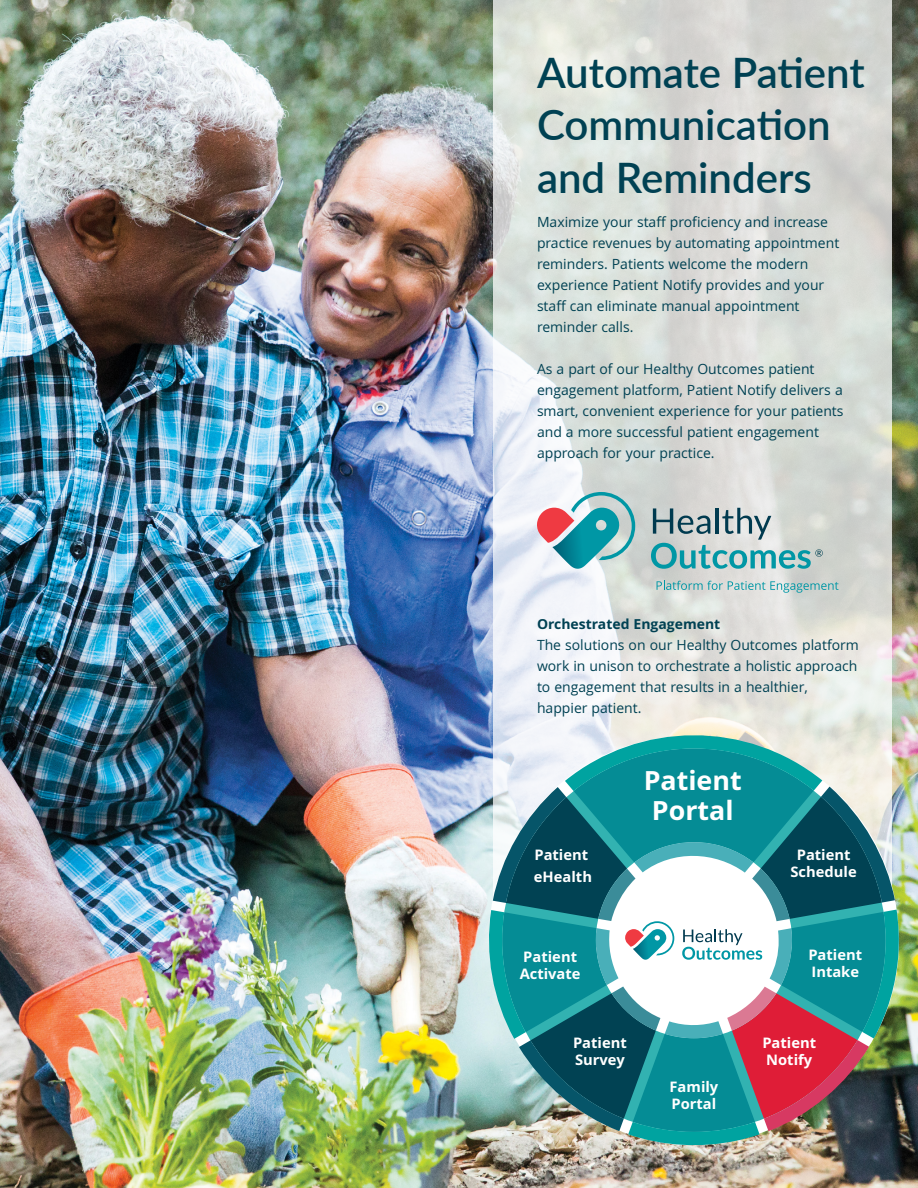
<style>
.page{position:relative;width:918px;height:1188px;background:#fff}
.page>*{position:absolute;margin:0;border:0;box-sizing:border-box;transform-origin:0 0}
.t1{font:600 42px/52.5px "Lato";color:#004153}
.t2{font:700 28.8px/29.1px "Khula";color:#fff}
.t3{font:700 15.75px/16.8px "Khula";color:#fff}
.t4{font:15px/21px "Khula";color:#004153}
.t5{font:700 15px "Khula";color:#004153}
</style>
<div class="page">
<img style="left:0;top:0;width:918px;height:1188px">
<svg style="left:494px;top:0;width:398px;height:708px;background:#dcdfdb"></svg>
<img style="left:481px;top:708px;width:420px;height:449px">
<svg style="left:485px;top:720px;width:414px;height:428px"></svg>
<svg style="left:537px;top:492px;width:98px;height:77px"></svg>
<svg style="left:657px;top:581px;width:181px;height:12px;background:#afcccc"></svg>
<svg style="left:651px;top:508px;width:172px;height:61px;background:#a5c1c2"></svg>
<h1 class="t1" style="left:537px;top:44px;width:329px">Automate Patient<br>Communication and Reminders</h1>
<p class="t4" style="left:537px;top:211px;width:304px">Maximize your staff proficiency and increase practice revenues by automating appointment reminders. Patients welcome the modern experience Patient Notify provides and your staff can eliminate manual appointment reminder calls.</p>
<p class="t4" style="left:537px;top:358px;width:308px">As a part of our Healthy Outcomes patient engagement platform, Patient Notify delivers a smart, convenient experience for your patients and a more successful patient engagement approach for your practice.</p>
<p class="t5" style="left:537px;top:615px;width:185px">Orchestrated Engagement</p>
<p class="t4" style="left:537px;top:634px;width:323px">The solutions on our Healthy Outcomes platform work in unison to orchestrate a holistic approach to engagement that results in a healthier, happier patient.</p>
<p class="t3" style="left:534px;top:843px;width:60px;line-height:22.8px">Patient eHealth</p>
<p class="t3" style="left:520px;top:948px;width:62px">Patient<br>Activate</p>
<h2 class="t2" style="left:644px;top:766px;width:99px">Patient<br>Portal</h2>
<p class="t3" style="left:791px;top:847px;width:68px;text-align:center">Patient<br>Schedule</p>
<p class="t3" style="left:808px;top:946px;width:55px">Patient<br>Intake</p>
<p class="t3" style="left:573px;top:1034px;width:55px">Patient<br>Survey</p>
<p class="t3" style="left:762px;top:1034px;width:55px">Patient<br>Notify</p>
<p class="t3" style="left:670px;top:1078px;width:50px">Family<br>Portal</p>
</div>
